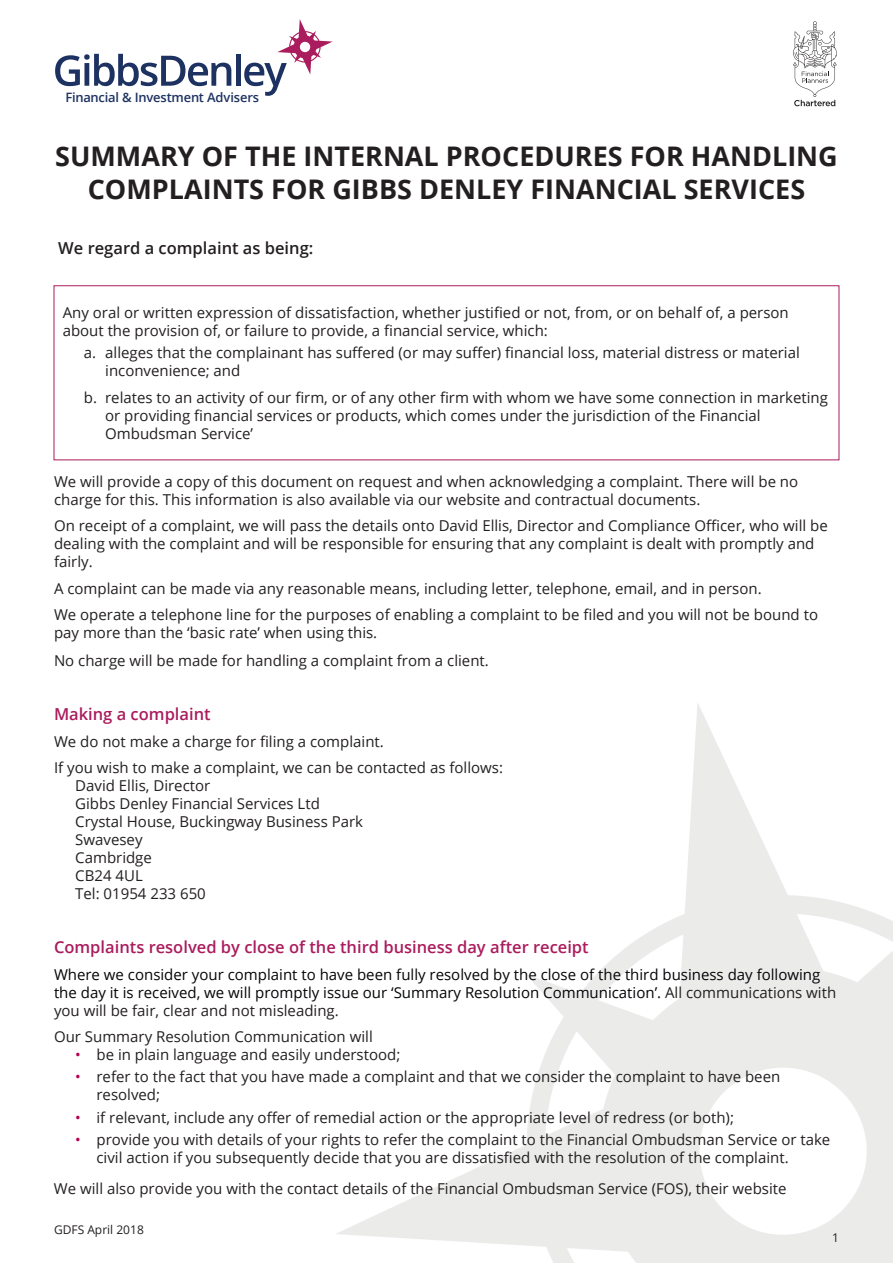
<style>
.page{position:relative;width:893px;height:1263px;background:#fff}
.page>*{position:absolute;margin:0;border:0;box-sizing:border-box;transform-origin:0 0}
.t1{font:700 27px/32.4px "Open Sans";color:#231f20;text-align:center}
.t2{font:600 16.5px "Open Sans";color:#aa1c5d}
.t3{font:600 16.5px "Open Sans";color:#231f20}
.t4{font:15px/18px "Open Sans";color:#231f20}
.t5{font:15px/18px "Open Sans";color:#040508}
.t6{font:600 12.9px "Open Sans";letter-spacing:-.015em;color:#1e3262}
.t7{font:12px "Open Sans";color:#231f20}
.s1{color:#231f20}
.s2{color:#b60150}
</style>
<div class="page">
<svg style="left:55px;top:54px;width:176px;height:32px"></svg>
<div style="left:236px;top:54px;width:5px;height:32px;background:#1e3262"></div>
<svg style="left:244px;top:19px;width:89px;height:77px"></svg>
<svg style="left:793px;top:21px;width:44px;height:85px"></svg>
<p class="t6" style="left:65px;top:89px;width:195px">Financial &amp; Investment Advisers</p>
<h1 class="t1" style="left:55px;top:140px;width:784px">SUMMARY OF THE INTERNAL PROCEDURES FOR HANDLING<br>COMPLAINTS FOR GIBBS DENLEY FINANCIAL SERVICES</h1>
<p class="t3" style="left:58px;top:237px;width:257px">We regard a complaint as being:</p>
<p class="t4" style="left:63px;top:303px;width:728px">Any oral or written expression of dissatisfaction, whether justified or not, from, or on behalf of, a person about the provision of, or failure to provide, a financial service, which:</p>
<p class="t4" style="left:105px;top:344px;width:696px;text-indent:-21px">a. alleges that the complainant has suffered (or may suffer) financial loss, material distress or material inconvenience; and</p>
<p class="t4" style="left:105px;top:388px;width:724px;text-indent:-21px">b. relates to an activity of our firm, or of any other firm with whom we have some connection in marketing or providing financial services or products, which comes under the jurisdiction of the Financial<br>Ombudsman Service’</p>
<p class="t4" style="left:54px;top:472px;width:746px">We will provide a copy of this document on request and when acknowledging a complaint. There will be no charge for this. This information is also available via our website and contractual documents.</p>
<p class="t4" style="left:54px;top:516px;width:775px">On receipt of a complaint, we will pass the details onto David Ellis, Director and Compliance Officer, who will be dealing with the complaint and will be responsible for ensuring that any complaint is dealt with promptly and fairly.</p>
<p class="t4" style="left:54px;top:574px;width:766px;line-height:26.5px">A complaint can be made via any reasonable means, including letter, telephone, email, and in person.<br>We operate a telephone line for the purposes of enabling a complaint to be filed and you will not be bound to</p>
<p class="t4" style="left:54px;top:618px;width:436px;line-height:28.3px">pay more than the ‘basic rate’ when using this.<br>No charge will be made for handling a complaint from a client.</p>
<p class="t2" style="left:54px;top:703px;width:158px">Making a complaint</p>
<p class="t4" style="left:54px;top:728px;width:451px;line-height:26.5px">We do not make a charge for filing a complaint.<br>If you wish to make a complaint, we can be contacted as follows:</p>
<p class="t4" style="left:75px;top:776px;width:289px">David Ellis, Director<br>Gibbs Denley Financial Services Ltd<br>Crystal House, Buckingway Business Park<br>Swavesey<br>Cambridge<br>CB24 4UL<br>Tel: 01954 233 650</p>
<p class="t2" style="left:54px;top:936px;width:536px">Complaints resolved by close of the third business day after receipt</p>
<p class="t5" style="left:54px;top:965px;width:784px">Where we consider your complaint to have been fully resolved by the close of the third business day following the day it is received, we will promptly issue our ‘Summary Resolution Communication’. <span class="s1">All communications with you will be fair, clear and not misleading.</span></p>
<p class="t4" style="left:54px;top:1027px;width:320px">Our Summary Resolution Communication will</p>
<p class="t4" style="left:75px;top:1045px;width:327px"><span class="s2">•</span> be in plain language and easily understood;</p>
<p class="t4" style="left:97px;top:1067px;width:685px;text-indent:-21px"><span class="s2">•</span> refer to the fact that you have made a complaint and that we consider the complaint to have been resolved;</p>
<p class="t4" style="left:75px;top:1108px;width:660px"><span class="s2">•</span> if relevant, include any offer of remedial action or the appropriate level of redress (or both);</p>
<p class="t4" style="left:97px;top:1130px;width:735px;text-indent:-21px"><span class="s2">•</span> provide you with details of your rights to refer the complaint to the Financial Ombudsman Service or take civil action if you subsequently decide that you are dissatisfied with the resolution of the complaint.</p>
<p class="t4" style="left:54px;top:1179px;width:734px">We will also provide you with the contact details of the Financial Ombudsman Service (FOS), their website</p>
<p class="t7" style="left:54px;top:1222px;width:91px">GDFS April 2018</p>
<p class="t7" style="left:832px;top:1230px;width:8px">1</p>
</div>
